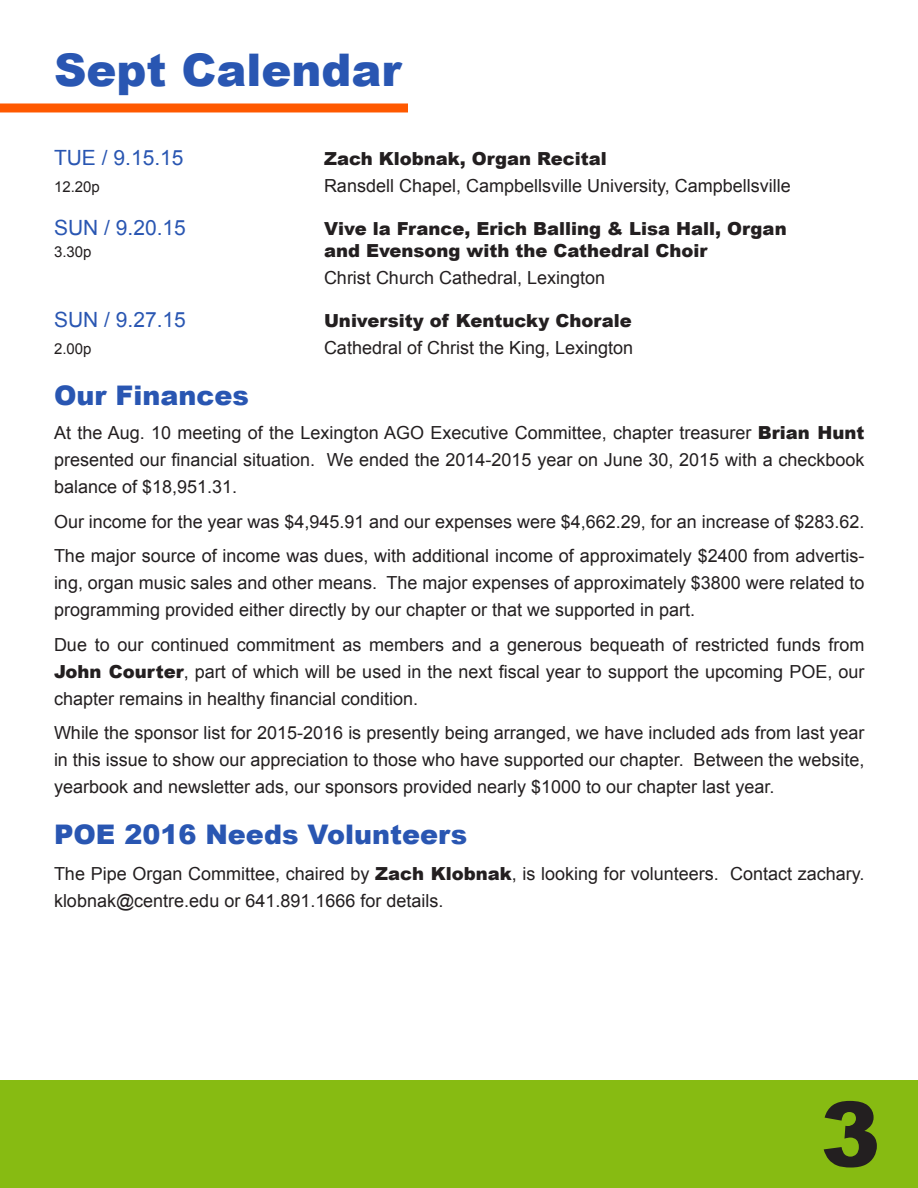
<style>
.page{position:relative;width:918px;height:1188px;background:#fff}
.page>*{position:absolute;margin:0;border:0;box-sizing:border-box;transform-origin:0 0}
.t1{font:900 90px "Arial";color:#231f20}
.t2{font:900 45px "Arial";color:#2956b2}
.t3{font:900 27px "Arial";color:#2956b2}
.t4{font:21px "Arial";color:#2956b2}
.t5{font:18px/27px "Arial";color:#231f20;text-align:justify}
.t6{font:900 18px "Arial";color:#231f20}
.t7{font:15px "Arial";color:#231f20}
.s1{font-weight:900}
</style>
<div class="page">
<div style="left:0;top:103px;width:408px;height:9px;background:#ff5900"></div>
<div style="left:0;top:1080px;width:918px;height:108px;background:#87bb12"></div>
<p class="t2" style="left:54px;top:37px;width:349px">Sept Calendar</p>
<p class="t4" style="left:54px;top:144px;width:131px">TUE / 9.15.15</p>
<p class="t6" style="left:324px;top:146px;width:284px">Zach Klobnak, Organ Recital</p>
<p class="t7" style="left:54px;top:177px;width:47px">12.20p</p>
<p class="t5" style="left:324px;top:173px;width:468px">Ransdell Chapel, Campbellsville University, Campbellsville</p>
<p class="t4" style="left:54px;top:214px;width:133px">SUN / 9.20.15</p>
<p class="t6" style="left:324px;top:216px;width:464px">Vive la France, Erich Balling &amp; Lisa Hall, Organ</p>
<p class="t7" style="left:54px;top:242px;width:39px">3.30p</p>
<p class="t6" style="left:324px;top:238px;width:385px">and Evensong with the Cathedral Choir</p>
<p class="t5" style="left:324px;top:264px;width:283px">Christ Church Cathedral, Lexington</p>
<p class="t4" style="left:54px;top:306px;width:133px">SUN / 9.27.15</p>
<p class="t6" style="left:324px;top:308px;width:309px">University of Kentucky Chorale</p>
<p class="t7" style="left:54px;top:339px;width:39px">2.00p</p>
<p class="t5" style="left:324px;top:335px;width:311px">Cathedral of Christ the King, Lexington</p>
<p class="t3" style="left:54px;top:375px;width:197px">Our Finances</p>
<p class="t5" style="left:54px;top:420px;width:812px">At the Aug. 10 meeting of the Lexington AGO Executive Committee, chapter treasurer <span class="s1">Brian Hunt </span>presented our financial situation. We ended the 2014-2015 year on June 30, 2015 with a checkbook balance of $18,951.31.</p>
<p class="t5" style="left:54px;top:508px;width:812px">Our income for the year was $4,945.91 and our expenses were $4,662.29, for an increase of $283.62.</p>
<p class="t5" style="left:54px;top:543px;width:812px">The major source of income was dues, with additional income of approximately $2400 from advertis&shy;ing, organ music sales and other means. The major expenses of approximately $3800 were related to programming provided either directly by our chapter or that we supported in part.</p>
<p class="t5" style="left:54px;top:631px;width:812px">Due to our continued commitment as members and a generous bequeath of restricted funds from <span class="s1">John Courter</span>, part of which will be used in the next fiscal year to support the upcoming POE, our chapter remains in healthy financial condition.</p>
<p class="t5" style="left:54px;top:720px;width:812px">While the sponsor list for 2015-2016 is presently being arranged, we have included ads from last year in this issue to show our appreciation to those who have supported our chapter. Between the website, yearbook and newsletter ads, our sponsors provided nearly $1000 to our chapter last year.</p>
<p class="t3" style="left:54px;top:814px;width:415px">POE 2016 Needs Volunteers</p>
<p class="t5" style="left:54px;top:860px;width:812px">The Pipe Organ Committee, chaired by <span class="s1">Zach Klobnak</span>, is looking for volunteers. Contact zachary. klobnak@centre.edu or 641.891.1666 for details.</p>
<p class="t1" style="left:820px;top:1069px;width:62px">3</p>
</div>
